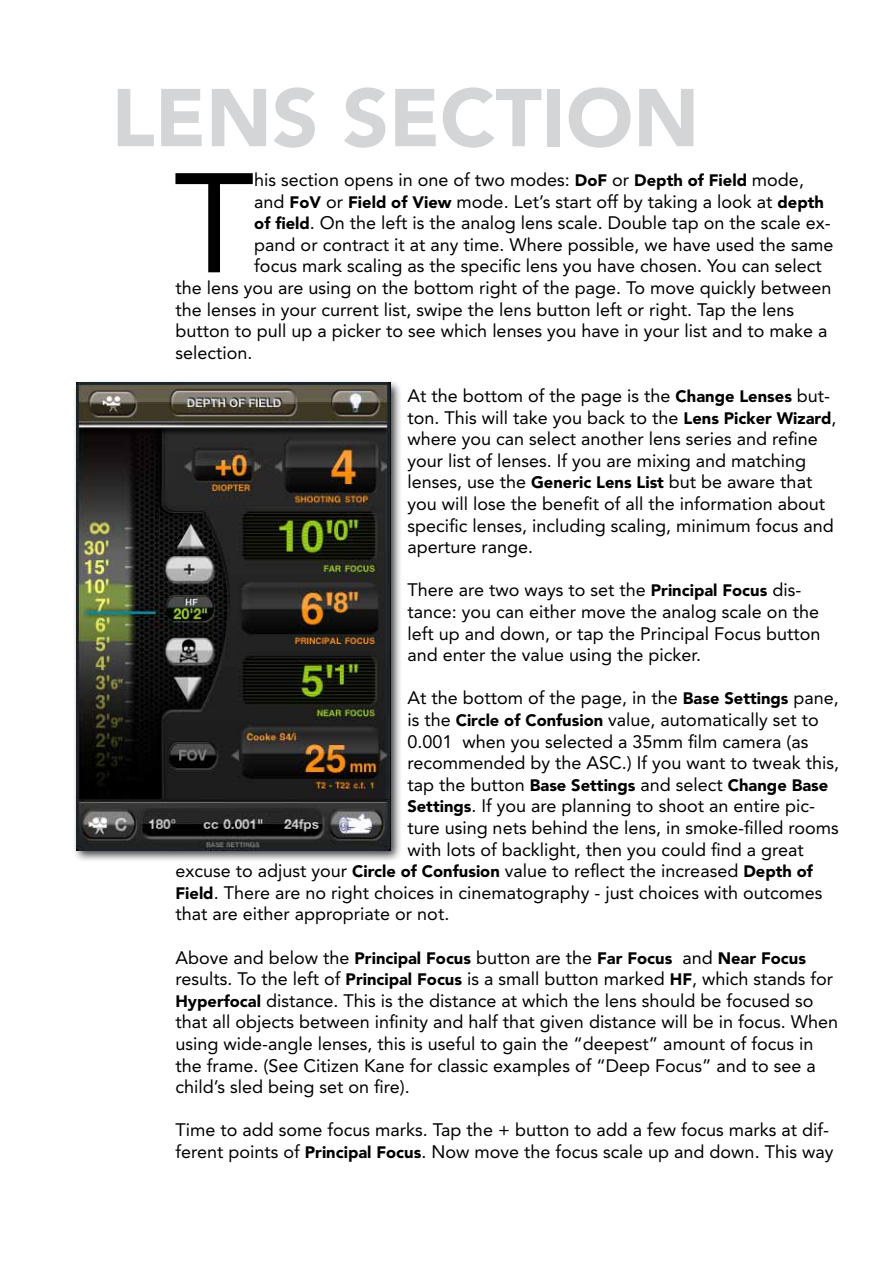
<style>
.page{position:relative;width:893px;height:1263px;background:#fff}
.page>*{position:absolute;margin:0;border:0;box-sizing:border-box;transform-origin:0 0}
.t1{font:140.1px "Avenir";color:#000}
.t2{font:900 81px "Avenir";color:#d3d5d6}
.t3{font:18px/21.6px "Avenir";color:#000}
.t4{font:900 16.5px "Avenir";color:#000}
.s1{font-weight:900;font-size:16.5px}
.s2{font-weight:400;font-size:18px}
</style>
<div class="page">
<div style="left:73px;top:379px;width:329px;height:484px;background:#000;opacity:.75"></div>
<img style="left:77px;top:383px;width:313px;height:467px">
<h2 class="t2" style="left:111px;top:69px;width:589px">LENS SECTION</h2>
<h1 class="t1" style="left:174px;top:142px;width:82px">T</h1>
<p class="t3" style="left:254px;top:169px;width:551px">his section opens in one of two modes: <span class="s1">DoF</span> or <span class="s1">Depth of Field</span> mode,</p>
<p class="t3" style="left:254px;top:190px;width:571px">and <span class="s1">FoV</span> or <span class="s1">Field of View</span> mode. Let’s start off by taking a look at <span class="s1">depth</span></p>
<p class="t3" style="left:254px;top:212px;width:578px"><span class="s1">of field</span>. On the left is the analog lens scale. Double tap on the scale ex-</p>
<p class="t3" style="left:254px;top:234px;width:581px">pand or contract it at any time. Where possible, we have used the same</p>
<p class="t3" style="left:254px;top:255px;width:569px">focus mark scaling as the specific lens you have chosen. You can select</p>
<p class="t3" style="left:175px;top:277px;width:658px">the lens you are using on the bottom right of the page. To move quickly between</p>
<p class="t3" style="left:175px;top:298px;width:620px">the lenses in your current list, swipe the lens button left or right. Tap the lens</p>
<p class="t3" style="left:175px;top:320px;width:654px">button to pull up a picker to see which lenses you have in your list and to make a</p>
<p class="t3" style="left:175px;top:342px;width:79px">selection.</p>
<p class="t3" style="left:407px;top:385px;width:431px">At the bottom of the page is the <span class="s1">Change Lenses</span> but&shy;ton. This will take you back to the <span class="s1">Lens Picker Wizard</span>, where you can select another lens series and refine your list of lenses. If you are mixing and matching lenses, use the <span class="s1">Generic Lens List</span> but be aware that you will lose the benefit of all the information about specific lenses, including scaling, minimum focus and aperture range.</p>
<p class="t3" style="left:407px;top:579px;width:415px">There are two ways to set the <span class="s1">Principal Focus</span> dis&shy;tance: you can either move the analog scale on the left up and down, or tap the Principal Focus button and enter the value using the picker.</p>
<p class="t3" style="left:407px;top:687px;width:433px">At the bottom of the page, in the <span class="s1">Base Settings</span> pane, is the <span class="s1">Circle of Confusion</span> value, automatically set to 0.001″ when you selected a 35mm film camera (as recommended by the ASC.) If you want to tweak this,</p>
<p class="t4" style="left:407px;top:775px;width:423px"><span class="s2">tap the button</span> Base Settings <span class="s2">and select</span> Change Base</p>
<p class="t3" style="left:407px;top:795px;width:409px"><span class="s1">Settings</span>. If you are planning to shoot an entire pic-</p>
<p class="t3" style="left:407px;top:817px;width:433px">ture using nets behind the lens, in smoke-filled rooms</p>
<p class="t3" style="left:407px;top:838px;width:398px">with lots of backlight, then you could find a great</p>
<p class="t3" style="left:175px;top:860px;width:639px">excuse to adjust your <span class="s1">Circle of Confusion</span> value to reflect the increased <span class="s1">Depth of</span></p>
<p class="t3" style="left:175px;top:882px;width:648px"><span class="s1">Field</span>. There are no right choices in cinematography - just choices with outcomes</p>
<p class="t3" style="left:175px;top:903px;width:275px">that are either appropriate or not.</p>
<p class="t3" style="left:175px;top:946px;width:664px">Above and below the <span class="s1">Principal Focus</span> button are the <span class="s1">Far Focus</span> and <span class="s1">Near Focus </span>results. To the left of <span class="s1">Principal Focus</span> is a small button marked <span class="s1">HF</span>, which stands for <span class="s1">Hyperfocal</span> distance. This is the distance at which the lens should be focused so that all objects between infinity and half that given distance will be in focus. When using wide-angle lenses, this is useful to gain the “deepest” amount of focus in the frame. (See Citizen Kane for classic examples of “Deep Focus” and to see a child’s sled being set on fire).</p>
<p class="t3" style="left:175px;top:1119px;width:659px">Time to add some focus marks. Tap the + button to add a few focus marks at dif&shy;ferent points of <span class="s1">Principal Focus</span>. Now move the focus scale up and down. This way</p>
</div>
